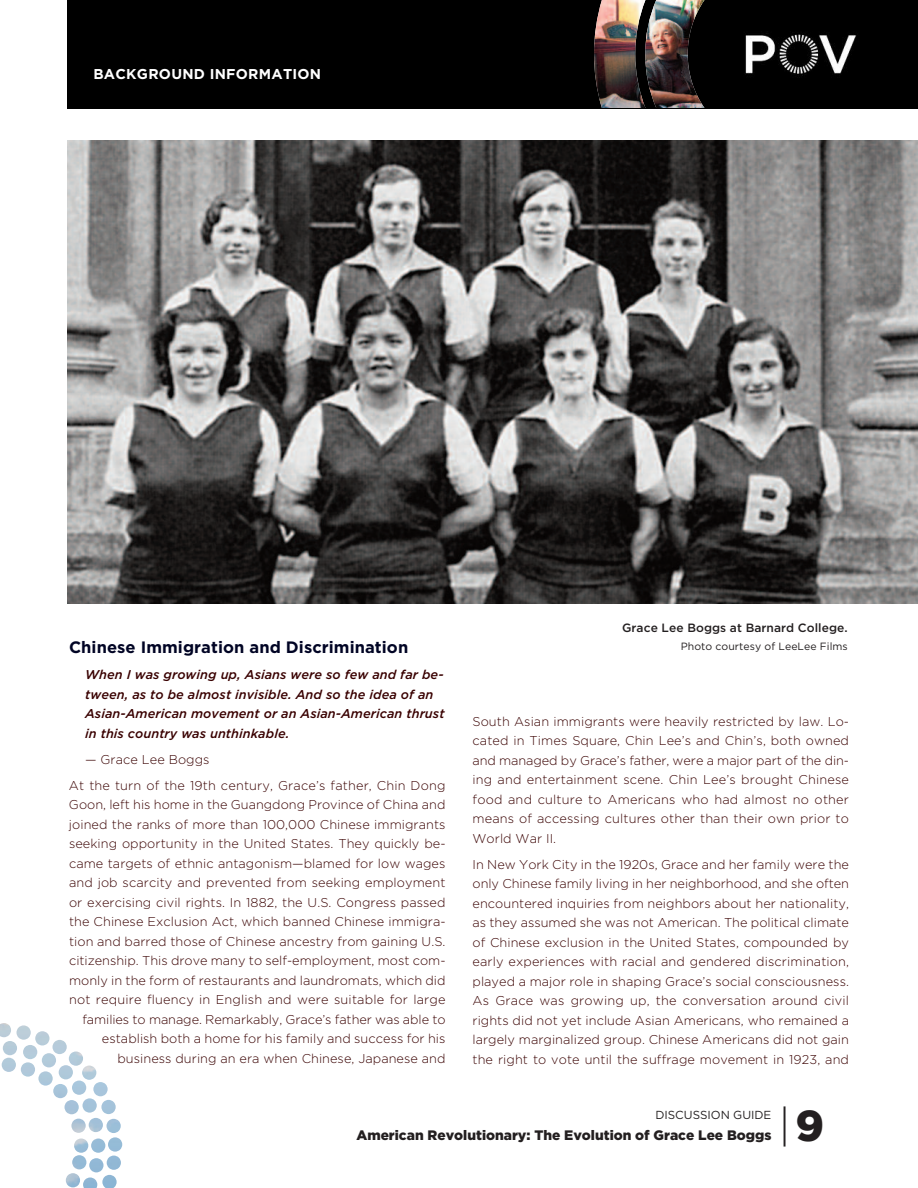
<style>
.page{position:relative;width:918px;height:1188px;background:#fff}
.page>*{position:absolute;margin:0;border:0;box-sizing:border-box;transform-origin:0 0}
.t1{font:300 43.35px "Gotham";color:#231f20}
.t2{font:700 16.5px "Gotham";letter-spacing:.005em;color:#000424}
.t3{font:700 14.25px "Gotham";letter-spacing:.02em;color:#fff}
.t4{font:900 13.65px "Gotham";color:#231f20}
.t5{font:300 12.75px/19.5px "Gotham";letter-spacing:.005em;color:#390000;text-align:justify}
.t6{font:italic 500 12.75px/19.5px "Gotham";letter-spacing:.005em;color:#390000}
.t7{font:500 12px "Gotham";letter-spacing:.005em;color:#231f20}
.t8{font:11.7px "Gotham";color:#231f20}
.t9{font:10.5px "Gotham";letter-spacing:.005em;color:#231f20}
.s1{font-weight:900}
</style>
<div class="page">
<div style="left:68px;top:0;width:850px;height:108px;background:#000"></div>
<img style="left:745px;top:33px;width:112px;height:43px">
<img style="left:594px;top:0;width:110px;height:108px">
<img style="left:68px;top:140px;width:850px;height:464px">
<svg style="left:65px;top:1087px;width:57px;height:101px"></svg>
<img style="left:0;top:1023px;width:107px;height:110px">
<p class="t3" style="left:93px;top:66px;width:229px">BACKGROUND INFORMATION</p>
<p class="t2" style="left:69px;top:638px;width:341px">Chinese Immigration and Discrimination</p>
<p class="t6" style="left:85px;top:665px;width:361px">When I was growing up, Asians were so few and far be&shy;tween, as to be almost invisible. And so the idea of an Asian-American movement or an Asian-American thrust in this country was unthinkable.</p>
<p class="t5" style="left:69px;top:746px;width:378px;line-height:26px;text-indent:16px">— Grace Lee Boggs<br>At the turn of the 19th century, Grace’s father, Chin Dong</p>
<p class="t5" style="left:69px;top:795px;width:378px;text-align:right">Goon, left his home in the Guangdong Province of China and joined the ranks of more than 100,000 Chinese immigrants seeking opportunity in the United States. They quickly be&shy;came targets of ethnic antagonism—blamed for low wages and job scarcity and prevented from seeking employment or exercising civil rights. In 1882, the U.S. Congress passed the Chinese Exclusion Act, which banned Chinese immigra&shy;tion and barred those of Chinese ancestry from gaining U.S. citizenship. This drove many to self-employment, most com&shy;monly in the form of restaurants and laundromats, which did not require fluency in English and were suitable for large families to manage. Remarkably, Grace’s father was able to establish both a home for his family and success for his business during an era when Chinese, Japanese and</p>
<p class="t7" style="left:622px;top:621px;width:227px">Grace Lee Boggs at Barnard College.</p>
<p class="t9" style="left:681px;top:641px;width:168px">Photo courtesy of LeeLee Films</p>
<p class="t5" style="left:473px;top:711px;width:378px">South Asian immigrants were heavily restricted by law. Lo&shy;cated in Times Square, Chin Lee’s and Chin’s, both owned and managed by Grace’s father, were a major part of the din&shy;ing and entertainment scene. Chin Lee’s brought Chinese food and culture to Americans who had almost no other means of accessing cultures other than their own prior to World War II.</p>
<p class="t5" style="left:473px;top:854px;width:378px">In New York City in the 1920s, Grace and her family were the only Chinese family living in her neighborhood, and she often encountered inquiries from neighbors about her nationality, as they assumed she was not American. The political climate of Chinese exclusion in the United States, compounded by early experiences with racial and gendered discrimination, played a major role in shaping Grace’s social consciousness.<br>As Grace was growing up, the conversation around civil rights did not yet include Asian Americans, who remained a largely marginalized group. Chinese Americans did not gain the right to vote until the suffrage movement in 1923, and</p>
<p class="t8" style="left:655px;top:1108px;width:117px">DISCUSSION GUIDE</p>
<p class="t4" style="left:356px;top:1127px;width:417px">American Revolutionary: The Evolution of Grace Lee Boggs</p>
<h1 class="t1" style="left:779px;top:1102px;width:47px">|<span class="s1">9</span></h1>
</div>
